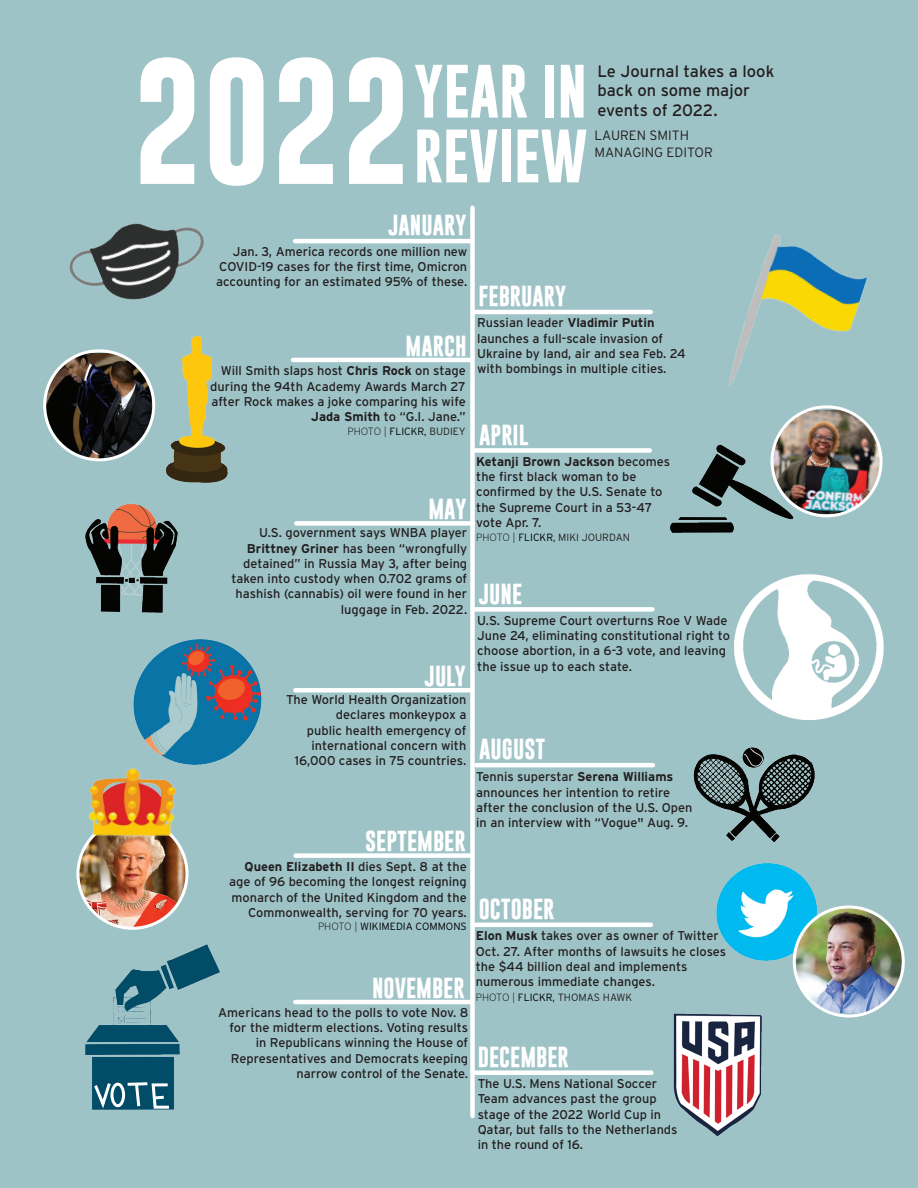
<style>
.page{position:relative;width:918px;height:1188px;background:#9ec3c7}
.page>*{position:absolute;margin:0;border:0;box-sizing:border-box;transform-origin:0 0}
.t1{font:700 127.5px "Gobold";color:#fff}
.t2{font:700 54px "Gobold";color:#fff}
.t3{font:700 21px "Gobold";color:#fff}
.t4{font:16.5px/19.8px "Interstate";color:#231f20}
.t5{font:16.5px "Interstate";letter-spacing:-.02em;color:#231f20}
.t6{font:300 13.5px/16.2px "Interstate";color:#231f20}
.t7{font:12.75px/15.3px "Interstate";color:#231f20}
.t8{font:300 10.5px "Interstate";color:#231f20}
.t9{font:300 10.5px "Interstate";color:#000}
.s1{font-weight:700}
.s2{font-weight:200}
.s3{color:#231f20}
.s4{font-weight:200;color:#000}
.s5{color:#000}
</style>
<div class="page">
<img style="left:693px;top:756px;width:122px;height:51px">
<div style="left:470px;top:208px;width:5px;height:908px;background:#fff"></div>
<hr style="left:295px;top:239px;width:177px;height:4px;background:#fff">
<hr style="left:474px;top:310px;width:177px;height:4px;background:#fff">
<hr style="left:293px;top:358px;width:177px;height:4px;background:#fff">
<div style="left:476px;top:607px;width:176px;height:5px;background:#fff"></div>
<hr style="left:476px;top:763px;width:177px;height:4px;background:#fff">
<div style="left:296px;top:521px;width:177px;height:5px;background:#fff"></div>
<div style="left:473px;top:448px;width:177px;height:5px;background:#fff"></div>
<hr style="left:297px;top:689px;width:176px;height:2px;background:#231f20">
<hr style="left:295px;top:688px;width:177px;height:4px;background:#fff">
<hr style="left:474px;top:923px;width:177px;height:4px;background:#fff">
<div style="left:296px;top:853px;width:176px;height:5px;background:#fff"></div>
<div style="left:475px;top:1070px;width:176px;height:5px;background:#fff"></div>
<hr style="left:297px;top:1001px;width:176px;height:2px;background:#231f20">
<hr style="left:295px;top:1000px;width:177px;height:4px;background:#fff">
<img style="left:69px;top:223px;width:135px;height:130px">
<img style="left:729px;top:234px;width:138px;height:176px">
<img style="left:137px;top:326px;width:91px;height:157px">
<img style="left:626px;top:444px;width:219px;height:89px">
<img style="left:85px;top:503px;width:93px;height:110px">
<img style="left:133px;top:639px;width:181px;height:126px">
<img style="left:85px;top:926px;width:226px;height:184px">
<img style="left:716px;top:807px;width:189px;height:168px">
<svg style="left:92px;top:1080px;width:21px;height:30px"></svg>
<div style="left:110px;top:1083px;width:15px;height:24px;border:3px solid #fff;border-radius:50%"></div>
<svg style="left:125px;top:1081px;width:47px;height:29px"></svg>
<img style="left:705px;top:524px;width:179px;height:238px">
<img style="left:673px;top:1013px;width:89px;height:124px">
<img style="left:46px;top:353px;width:108px;height:107px">
<div style="left:43px;top:349px;width:112px;height:112px;border:3px solid #fff;border-radius:50%"></div>
<img style="left:772px;top:410px;width:108px;height:104px">
<div style="left:771px;top:405px;width:112px;height:112px;border:3px solid #fff;border-radius:50%"></div>
<img style="left:794px;top:907px;width:109px;height:106px">
<div style="left:793px;top:905px;width:112px;height:113px;border:3px solid #fff;border-radius:50%"></div>
<img style="left:78px;top:819px;width:109px;height:109px;border-radius:55px">
<div style="left:76px;top:818px;width:112px;height:112px;border:3px solid #fff;border-radius:50%"></div>
<img style="left:86px;top:730px;width:104px;height:113px">
<h1 class="t1" style="left:132px;top:39px;width:280px">2022</h1>
<p class="t4" style="left:597px;top:61px;width:179px">Le Journal takes a look back on some major</p>
<h2 class="t2" style="left:414px;top:56px;width:175px">YEAR IN</h2>
<p class="t5" style="left:597px;top:101px;width:122px">events of 2022.</p>
<h2 class="t2" style="left:414px;top:121px;width:175px">REVIEW</h2>
<p class="t6" style="left:594px;top:128px;width:120px">LAUREN SMITH<br>MANAGING EDITOR</p>
<h3 class="t3" style="left:388px;top:212px;width:80px">JANUARY</h3>
<p class="t7" style="left:216px;top:244px;width:253px;text-align:justify;text-indent:17px">Jan. 3, America records one million new COVID-19 cases for the first time, Omicron accounting for an estimated 95% of these.</p>
<h3 class="t3" style="left:479px;top:283px;width:90px">FEBRUARY</h3>
<h3 class="t3" style="left:406px;top:332px;width:62px">MARCH</h3>
<p class="t7" style="left:210px;top:363px;width:257px;text-align:right">Will Smith slaps host <span class="s1">Chris Rock</span> on stage during the 94th Academy Awards March 27 after Rock makes a joke comparing his wife <span class="s1">Jada Smith</span> to “G.I. Jane.”</p>
<p class="t9" style="left:347px;top:425px;width:120px"><span class="s2">PHOTO |</span> FLICKR, <span class="s3">BUDIEY</span></p>
<p class="t7" style="left:477px;top:315px;width:210px">Russian leader <span class="s1">Vladimir Putin </span>launches a full-scale invasion of Ukraine by land, air and sea Feb. 24 with bombings in multiple cities.</p>
<h3 class="t3" style="left:479px;top:421px;width:51px">APRIL</h3>
<p class="t7" style="left:476px;top:454px;width:195px"><span class="s1">Ketanji Brown Jackson</span> becomes the first black woman to be confirmed by the U.S. Senate to the Supreme Court in a 53-47 vote Apr. 7.</p>
<p class="t8" style="left:476px;top:531px;width:155px"><span class="s4">PHOTO |</span> <span class="s5">FLICKR,</span> MIKI JOURDAN</p>
<h3 class="t3" style="left:428px;top:495px;width:40px">MAY</h3>
<p class="t7" style="left:231px;top:525px;width:237px;text-align:right">U.S. government says WNBA player <span class="s1">Brittney Griner</span> has been “wrongfully detained” in Russia May 3, after being taken into custody when 0.702 grams of hashish (cannabis) oil were found in her luggage in Feb. 2022.</p>
<h3 class="t3" style="left:479px;top:580px;width:45px">JUNE</h3>
<p class="t7" style="left:477px;top:613px;width:254px">U.S. Supreme Court overturns Roe V Wade June 24, eliminating constitutional right to choose abortion, in a 6-3 vote, and leaving the issue up to each state.</p>
<h3 class="t3" style="left:424px;top:662px;width:43px">JULY</h3>
<p class="t7" style="left:286px;top:692px;width:182px;text-align:right">The World Health Organization declares monkeypox a<br>public health emergency of international concern with<br>16,000 cases in 75 countries.</p>
<h3 class="t3" style="left:479px;top:736px;width:68px">AUGUST</h3>
<p class="t7" style="left:476px;top:769px;width:218px">Tennis superstar <span class="s1">Serena Williams </span>announces her intention to retire after the conclusion of the U.S. Open in an interview with “Vogue" Aug. 9.</p>
<h3 class="t3" style="left:365px;top:828px;width:102px">SEPTEMBER</h3>
<p class="t7" style="left:229px;top:859px;width:239px;text-align:right"><span class="s1">Queen Elizabeth II</span> dies Sept. 8 at the age of 96 becoming the longest reigning monarch of the United Kingdom and the Commonwealth, serving for 70 years.</p>
<p class="t9" style="left:318px;top:921px;width:150px"><span class="s2">PHOTO |</span> WIKIMEDIA COMMONS</p>
<h3 class="t3" style="left:372px;top:974px;width:94px">NOVEMBER</h3>
<p class="t7" style="left:218px;top:1005px;width:251px;text-align:right">Americans head to the polls to vote Nov. 8 for the midterm elections. Voting results in Republicans winning the House of Representatives and Democrats keeping narrow control of the Senate.</p>
<h3 class="t3" style="left:479px;top:895px;width:77px">OCTOBER</h3>
<p class="t7" style="left:476px;top:928px;width:252px"><span class="s1">Elon Musk</span> takes over as owner of Twitter Oct. 27. After months of lawsuits he closes the $44 billion deal and implements numerous immediate changes.</p>
<p class="t8" style="left:476px;top:992px;width:158px"><span class="s4">PHOTO |</span> <span class="s5">FLICKR,</span> THOMAS HAWK</p>
<h3 class="t3" style="left:478px;top:1043px;width:93px">DECEMBER</h3>
<p class="t7" style="left:478px;top:1076px;width:201px">The U.S. Mens National Soccer<br>Team advances past the group stage of the 2022 World Cup in<br>Qatar, but falls to the Netherlands in the round of 16.</p>
</div>
